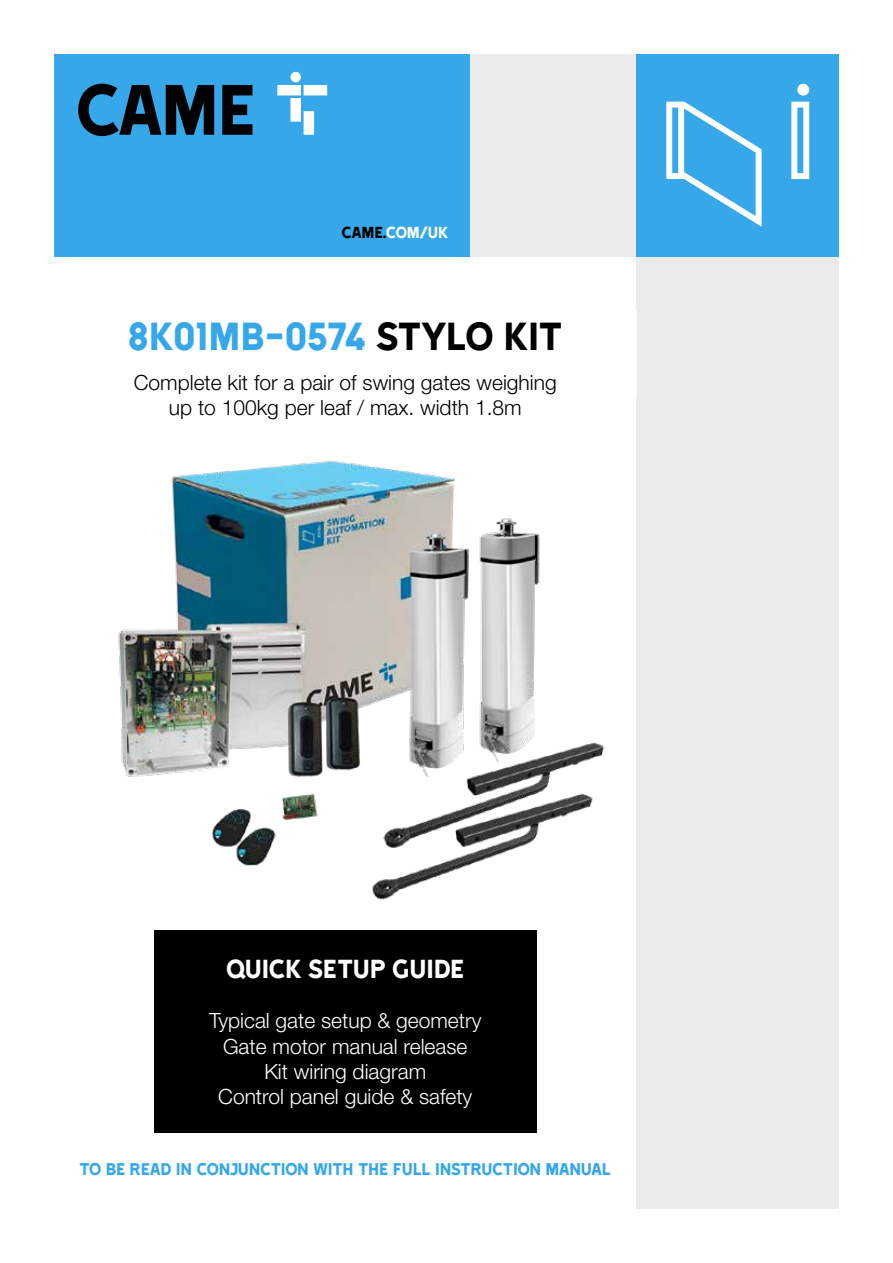
<style>
.page{position:relative;width:893px;height:1263px;background:#fff}
.page>*{position:absolute;margin:0;border:0;box-sizing:border-box;transform-origin:0 0}
.t1{font:45px "Came Type";letter-spacing:-.03em;color:#36a7e9}
.t2{font:30px "Came Type";letter-spacing:-.02em;color:#fff}
.t3{font:300 21px/25.2px "Helvetica Neue LT Pro";color:#fff;text-align:center}
.t4{font:300 21px/25.2px "Helvetica Neue LT Pro";color:#000;text-align:center}
.t5{font:19.5px "Came Type";letter-spacing:-.025em;color:#36a7e9}
.t6{font:18.3px "Came Type";letter-spacing:-.02em;color:#fff}
.s1{color:#000}
</style>
<div class="page">
<div style="left:54px;top:54px;width:416px;height:202px;background:#36a7e9"></div>
<div style="left:470px;top:54px;width:369px;height:202px;background:#ebebeb"></div>
<div style="left:636px;top:54px;width:203px;height:1155px;background:#ebebeb"></div>
<svg style="left:78px;top:84px;width:174px;height:52px"></svg>
<svg style="left:277px;top:72px;width:50px;height:63px"></svg>
<div style="left:636px;top:54px;width:203px;height:202px;background:#36a7e9"></div>
<div style="left:797px;top:84px;width:12px;height:12px;background:#fff;border-radius:50%"></div>
<svg style="left:791px;top:102px;width:18px;height:77px"></svg>
<svg style="left:666px;top:102px;width:96px;height:125px"></svg>
<div style="left:154px;top:930px;width:383px;height:203px;background:#000"></div>
<img style="left:118px;top:460px;width:487px;height:440px">
<p class="t6" style="left:341px;top:223px;width:109px"><span class="s1">CAME.</span>COM/UK</p>
<h1 class="t1" style="left:127px;top:312px;width:438px">8K01MB-0574 <span class="s1">stylo kit</span></h1>
<p class="t4" style="left:134px;top:369px;width:424px">Complete kit for a pair of swing gates weighing up to 100kg per leaf / max. width 1.8m</p>
<h2 class="t2" style="left:226px;top:953px;width:240px">QUICK SETUP GUIDE</h2>
<p class="t3" style="left:209px;top:1008px;width:274px">Typical gate setup &amp; geometry<br>Gate motor manual release<br>Kit wiring diagram<br>Control panel guide &amp; safety</p>
<p class="t5" style="left:79px;top:1159px;width:533px">TO BE READ IN CONJUNCTION WITH THE FULL INSTRUCTION MANUAL</p>
</div>
